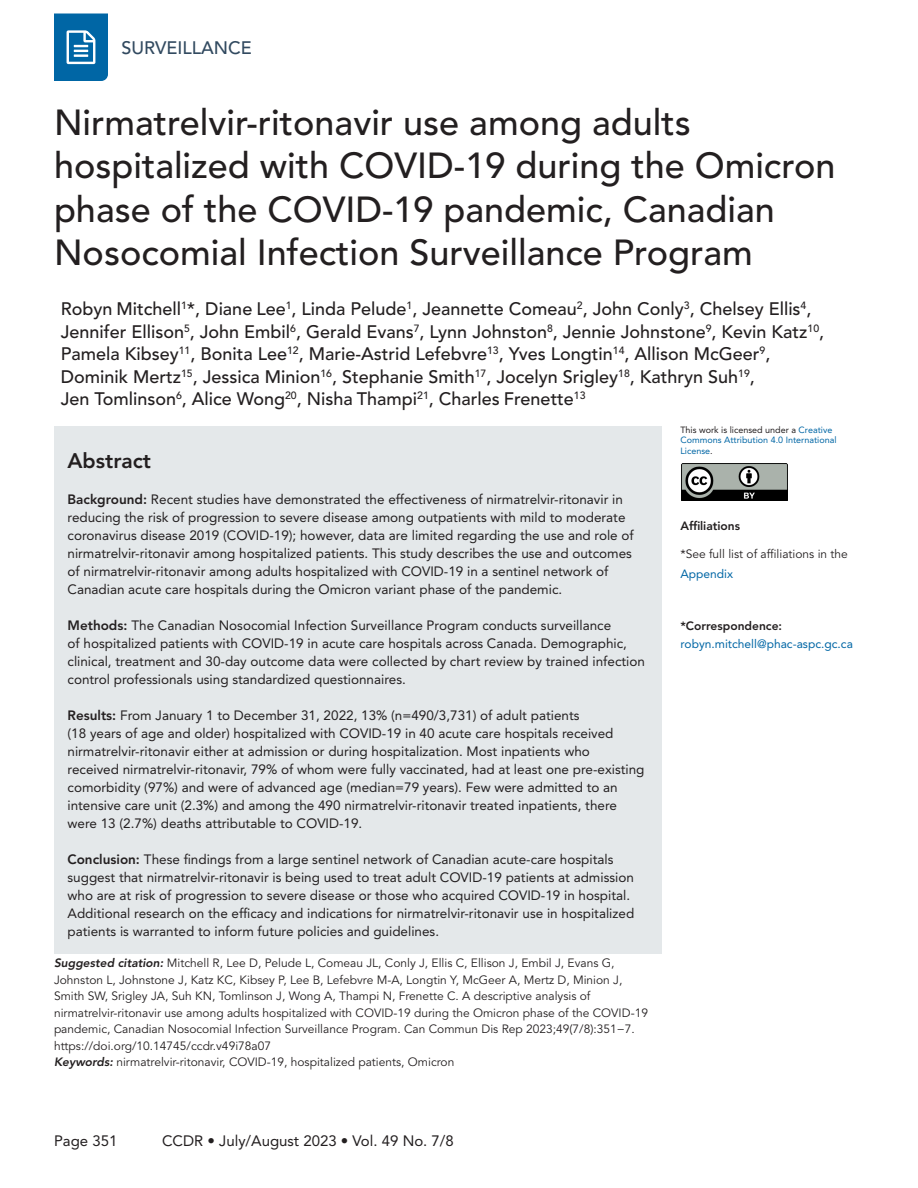
<style>
.page{position:relative;width:918px;height:1188px;background:#fff}
.page>*{position:absolute;margin:0;border:0;box-sizing:border-box;transform-origin:0 0}
.A_-_H2{font:500 36px/43.2px "Avenir LT Std";color:#231f20}
.A_-_H3{font:800 21px "Avenir LT Std";color:#231f20}
.A_-_Names{font:500 18px/22.5px "Avenir LT Std";color:#231f20}
.t1{font:500 18px "Avenir LT Std";color:#324a60}
.t2{font:15px "Avenir LT Std";color:#231f20}
.A_-_Body{font:13.5px/18px "Avenir LT Std";color:#231f20}
.A_-_Suggested_Citation{font:12px/16.5px "Avenir LT Std";color:#231f20}
.A_-_Sidebar_Corresp{font:12px/18px "Avenir LT Std";color:#0066a5}
.A_-_Sidebar{font:12px "Avenir LT Std";color:#231f20}
.A_-_Sidebar_Header{font:800 12px "Avenir LT Std";color:#231f20}
.A_-_Sidebar-2{font:12px "Avenir LT Std";color:#0066a5}
.A_-_Table_Figure_-_Footnotes{font:9px/10.5px "Avenir LT Std";color:#0066a5}
.s1{font-weight:800}
.s2{font-weight:800;font-style:italic}
.s3{color:#231f20}
.s4{font-weight:800;color:#231f20}
</style>
<div class="page">
<svg style="left:54px;top:14px;width:54px;height:67px;background:#1d77af"></svg>
<img style="left:682px;top:463px;width:105px;height:37px">
<div style="left:54px;top:426px;width:608px;height:528px;background:#e4e8ea"></div>
<h3 class="t1" style="left:122px;top:37px;width:132px">SURVEILLANCE</h3>
<p class="A_-_H2" style="left:54px;top:102px;width:783px">Nirmatrelvir-ritonavir use among adults hospitalized with COVID-19 during the Omicron phase of the COVID-19 pandemic, Canadian Nosocomial Infection Surveillance Program</p>
<p class="A_-_Names" style="left:61px;top:298px;width:765px">Robyn Mitchell<sup>1</sup>*, Diane Lee<sup>1</sup>, Linda Pelude<sup>1</sup>, Jeannette Comeau<sup>2</sup>, John Conly<sup>3</sup>, Chelsey Ellis<sup>4</sup>, Jennifer Ellison<sup>5</sup>, John Embil<sup>6</sup>, Gerald Evans<sup>7</sup>, Lynn Johnston<sup>8</sup>, Jennie Johnstone<sup>9</sup>, Kevin Katz<sup>10</sup>, Pamela Kibsey<sup>11</sup>, Bonita Lee<sup>12</sup>, Marie-Astrid Lefebvre<sup>13</sup>, Yves Longtin<sup>14</sup>, Allison McGeer<sup>9</sup>, Dominik Mertz<sup>15</sup>, Jessica Minion<sup>16</sup>, Stephanie Smith<sup>17</sup>, Jocelyn Srigley<sup>18</sup>, Kathryn Suh<sup>19</sup>,<br>Jen Tomlinson<sup>6</sup>, Alice Wong<sup>20</sup>, Nisha Thampi<sup>21</sup>, Charles Frenette<sup>13</sup></p>
<p class="A_-_H3" style="left:68px;top:448px;width:85px">Abstract</p>
<p class="A_-_Body" style="left:68px;top:490px;width:568px"><span class="s1">Background:</span> Recent studies have demonstrated the effectiveness of nirmatrelvir-ritonavir in reducing the risk of progression to severe disease among outpatients with mild to moderate coronavirus disease 2019 (COVID-19); however, data are limited regarding the use and role of nirmatrelvir-ritonavir among hospitalized patients. This study describes the use and outcomes of nirmatrelvir-ritonavir among adults hospitalized with COVID-19 in a sentinel network of Canadian acute care hospitals during the Omicron variant phase of the pandemic.</p>
<p class="A_-_Body" style="left:68px;top:616px;width:579px"><span class="s1">Methods:</span> The Canadian Nosocomial Infection Surveillance Program conducts surveillance<br>of hospitalized patients with COVID-19 in acute care hospitals across Canada. Demographic, clinical, treatment and 30-day outcome data were collected by chart review by trained infection control professionals using standardized questionnaires.</p>
<p class="A_-_Body" style="left:68px;top:706px;width:579px"><span class="s1">Results:</span> From January 1 to December 31, 2022, 13% (n=490/3,731) of adult patients<br>(18 years of age and older) hospitalized with COVID-19 in 40 acute care hospitals received nirmatrelvir-ritonavir either at admission or during hospitalization. Most inpatients who received nirmatrelvir-ritonavir, 79% of whom were fully vaccinated, had at least one pre-existing comorbidity (97%) and were of advanced age (median=79 years). Few were admitted to an intensive care unit (2.3%) and among the 490 nirmatrelvir-ritonavir treated inpatients, there were 13 (2.7%) deaths attributable to COVID-19.</p>
<p class="A_-_Body" style="left:68px;top:850px;width:568px"><span class="s1">Conclusion:</span> These findings from a large sentinel network of Canadian acute-care hospitals suggest that nirmatrelvir-ritonavir is being used to treat adult COVID-19 patients at admission who are at risk of progression to severe disease or those who acquired COVID-19 in hospital.<br>Additional research on the efficacy and indications for nirmatrelvir-ritonavir use in hospitalized patients is warranted to inform future policies and guidelines.</p>
<p class="A_-_Suggested_Citation" style="left:54px;top:955px;width:596px"><span class="s2">Suggested citation:</span> Mitchell R, Lee D, Pelude L, Comeau JL, Conly J, Ellis C, Ellison J, Embil J, Evans G, Johnston L, Johnstone J, Katz KC, Kibsey P, Lee B, Lefebvre M-A, Longtin Y, McGeer A, Mertz D, Minion J, Smith SW, Srigley JA, Suh KN, Tomlinson J, Wong A, Thampi N, Frenette C. A descriptive analysis of nirmatrelvir-ritonavir use among adults hospitalized with COVID-19 during the Omicron phase of the COVID-19 pandemic, Canadian Nosocomial Infection Surveillance Program. Can Commun Dis Rep 2023;49(7/8):351−7. https://doi.org/10.14745/ccdr.v49i78a07</p>
<p class="A_-_Suggested_Citation" style="left:54px;top:1054px;width:402px"><span class="s2">Keywords:</span> nirmatrelvir-ritonavir, COVID-19, hospitalized patients, Omicron</p>
<p class="t2" style="left:54px;top:1133px;width:65px">Page 351</p>
<p class="t2" style="left:162px;top:1133px;width:293px">CCDR • July/August 2023 • Vol. 49 No. 7/8</p>
<p class="A_-_Table_Figure_-_Footnotes" style="left:680px;top:424px;width:158px"><span class="s3">This work is licensed under a</span> Creative<br>Commons Attribution 4.0 International<br>License<span class="s3">.</span></p>
<p class="A_-_Sidebar_Header" style="left:680px;top:519px;width:61px">Affiliations</p>
<p class="A_-_Sidebar" style="left:680px;top:547px;width:169px">*See full list of affiliations in the</p>
<p class="A_-_Sidebar-2" style="left:680px;top:567px;width:54px">Appendix</p>
<p class="A_-_Sidebar_Corresp" style="left:680px;top:617px;width:174px"><span class="s4">*Correspondence: </span>robyn.mitchell@phac-aspc.gc.ca</p>
</div>
